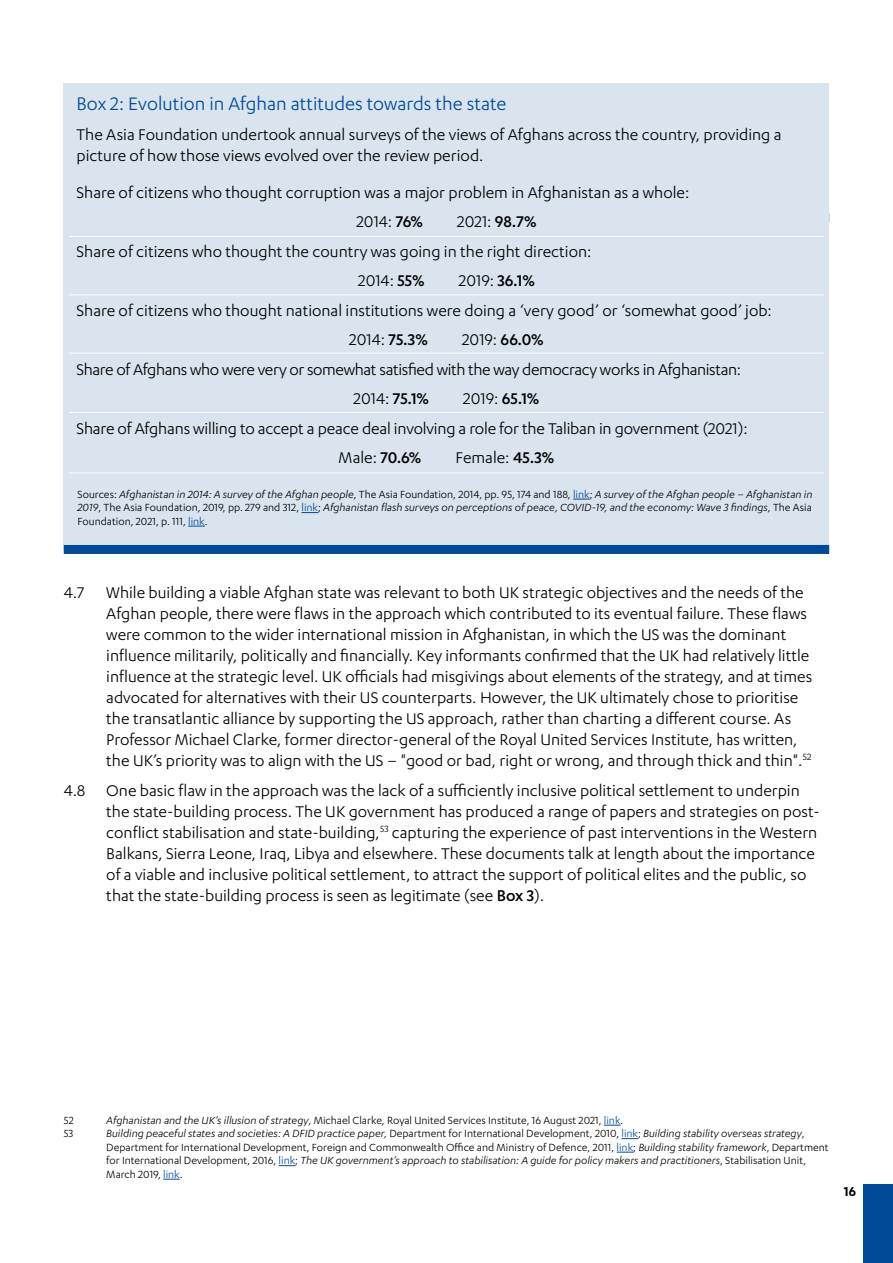
<style>
.page{position:relative;width:893px;height:1263px;background:#fff}
.page>*{position:absolute;margin:0;border:0;box-sizing:border-box;transform-origin:0 0}
.t1{font:21px "Karbon";color:#004a97}
.t2{font:18px/21px "Karbon";color:#000}
.t3{font:18px "Karbon";letter-spacing:-.02em;color:#000}
.t4{font:600 15px "Karbon";color:#000}
.t5{font:12px/13.5px "Karbon";color:#000}
.t6{font:italic 12px/13.5px "Karbon";color:#000;text-align:justify}
.s1{font-weight:500}
.s2{font-style:normal}
.s3{font-style:normal;color:#004a97}
.s4{font-style:italic}
.s5{color:#004a97}
</style>
<div class="page">
<div style="left:863px;top:1184px;width:30px;height:79px;background:#004a97"></div>
<div style="left:64px;top:83px;width:765px;height:134px;background:#d9e4ef"></div>
<div style="left:64px;top:173px;width:765px;height:376px;background:#d9e4ef"></div>
<div style="left:64px;top:545px;width:765px;height:9px;background:#004a97"></div>
<hr style="left:69px;top:236px;width:755px;height:1px;background:#fff">
<hr style="left:69px;top:294px;width:755px;height:1px;background:#fff">
<hr style="left:69px;top:353px;width:755px;height:1px;background:#fff">
<hr style="left:69px;top:412px;width:755px;height:1px;background:#fff">
<hr style="left:69px;top:473px;width:755px;height:1px;background:#fff">
<svg style="left:573px;top:499px;width:17px;height:1px"></svg>
<svg style="left:302px;top:512px;width:16px;height:1px"></svg>
<svg style="left:188px;top:526px;width:17px;height:1px"></svg>
<svg style="left:604px;top:1125px;width:17px;height:1px"></svg>
<svg style="left:621px;top:1138px;width:17px;height:1px"></svg>
<svg style="left:617px;top:1152px;width:16px;height:1px"></svg>
<svg style="left:279px;top:1165px;width:16px;height:1px"></svg>
<svg style="left:163px;top:1179px;width:17px;height:1px"></svg>
<p class="t1" style="left:77px;top:92px;width:431px">Box 2: Evolution in Afghan attitudes towards the state</p>
<p class="t2" style="left:77px;top:123px;width:706px">The Asia Foundation undertook annual surveys of the views of Afghans across the country, providing a picture of how those views evolved over the review period.</p>
<p class="t2" style="left:356px;top:177px;width:334px;line-height:29.5px;text-indent:-280px">Share of citizens who thought corruption was a major problem in Afghanistan as a whole:<br>2014: <span class="s1">76%</span></p>
<p class="t2" style="left:457px;top:211px;width:81px">2021: <span class="s1">98.7%</span></p>
<p class="t2" style="left:77px;top:240px;width:516px">Share of citizens who thought the country was going in the right direction:</p>
<p class="t2" style="left:358px;top:270px;width:68px">2014: <span class="s1">55%</span></p>
<p class="t2" style="left:459px;top:270px;width:77px">2019: <span class="s1">36.1%</span></p>
<p class="t2" style="left:77px;top:299px;width:697px">Share of citizens who thought national institutions were doing a ‘very good’ or ‘somewhat good’ job:</p>
<p class="t2" style="left:349px;top:329px;width:80px">2014: <span class="s1">75.3%</span></p>
<p class="t2" style="left:462px;top:329px;width:83px">2019: <span class="s1">66.0%</span></p>
<p class="t3" style="left:77px;top:359px;width:666px">Share of Afghans who were very or somewhat satisfied with the way democracy works in Afghanistan:</p>
<p class="t2" style="left:354px;top:388px;width:77px">2014: <span class="s1">75.1%</span></p>
<p class="t2" style="left:463px;top:388px;width:78px">2019: <span class="s1">65.1%</span></p>
<p class="t2" style="left:77px;top:417px;width:673px">Share of Afghans willing to accept a peace deal involving a role for the Taliban in government (2021):</p>
<p class="t2" style="left:339px;top:447px;width:84px">Male: <span class="s1">70.6%</span></p>
<p class="t2" style="left:456px;top:447px;width:100px">Female: <span class="s1">45.3%</span></p>
<p class="t6" style="left:78px;top:487px;width:736px"><span class="s2">Sources:</span> Afghanistan in 2014: A survey of the Afghan people<span class="s2">, The Asia Foundation, 2014, pp. 95, 174 and 188,</span> <span class="s3">link</span><span class="s2">;</span> A survey of the Afghan people – Afghanistan in 2019<span class="s2">, The Asia Foundation, 2019, pp. 279 and 312,</span> <span class="s3">link</span><span class="s2">;</span> Afghanistan flash surveys on perceptions of peace, COVID-19, and the economy: Wave 3 findings<span class="s2">, The Asia Foundation, 2021, p. 111,</span> <span class="s3">link</span><span class="s2">.</span></p>
<p class="t2" style="left:106px;top:581px;width:707px;text-indent:-43px">4.7 While building a viable Afghan state was relevant to both UK strategic objectives and the needs of the Afghan people, there were flaws in the approach which contributed to its eventual failure. These flaws were common to the wider international mission in Afghanistan, in which the US was the dominant influence militarily, politically and financially. Key informants confirmed that the UK had relatively little influence at the strategic level. UK officials had misgivings about elements of the strategy, and at times advocated for alternatives with their US counterparts. However, the UK ultimately chose to prioritise the transatlantic alliance by supporting the US approach, rather than charting a different course. As Professor Michael Clarke, former director-general of the Royal United Services Institute, has written, the UK’s priority was to align with the US – "good or bad, right or wrong, and through thick and thin".<sup>52</sup></p>
<p class="t2" style="left:106px;top:780px;width:715px;text-indent:-43px">4.8 One basic flaw in the approach was the lack of a sufficiently inclusive political settlement to underpin the state-building process. The UK government has produced a range of papers and strategies on post&shy;conflict stabilisation and state-building,<sup>53</sup> capturing the experience of past interventions in the Western Balkans, Sierra Leone, Iraq, Libya and elsewhere. These documents talk at length about the importance of a viable and inclusive political settlement, to attract the support of political elites and the public, so that the state-building process is seen as legitimate (see <span class="s1">Box 3</span>).</p>
<p class="t5" style="left:64px;top:1113px;width:12px">52</p>
<p class="t5" style="left:106px;top:1113px;width:519px"><span class="s4">Afghanistan and the UK’s illusion of strategy</span>, Michael Clarke, Royal United Services Institute, 16 August 2021, <span class="s5">link</span>.</p>
<p class="t5" style="left:64px;top:1127px;width:11px">53</p>
<p class="t5" style="left:106px;top:1127px;width:724px"><span class="s4">Building peaceful states and societies: A DFID practice paper,</span> Department for International Development, 2010, <span class="s5">link</span>; <span class="s4">Building stability overseas strategy</span>, Department for International Development, Foreign and Commonwealth Office and Ministry of Defence, 2011, <span class="s5">link</span>; <span class="s4">Building stability framework</span>, Department for International Development, 2016, <span class="s5">link</span>; <span class="s4">The UK government’s approach to stabilisation: A guide for policy makers and practitioners</span>, Stabilisation Unit, March 2019, <span class="s5">link</span>.</p>
<p class="t4" style="left:844px;top:1183px;width:14px">16</p>
</div>
